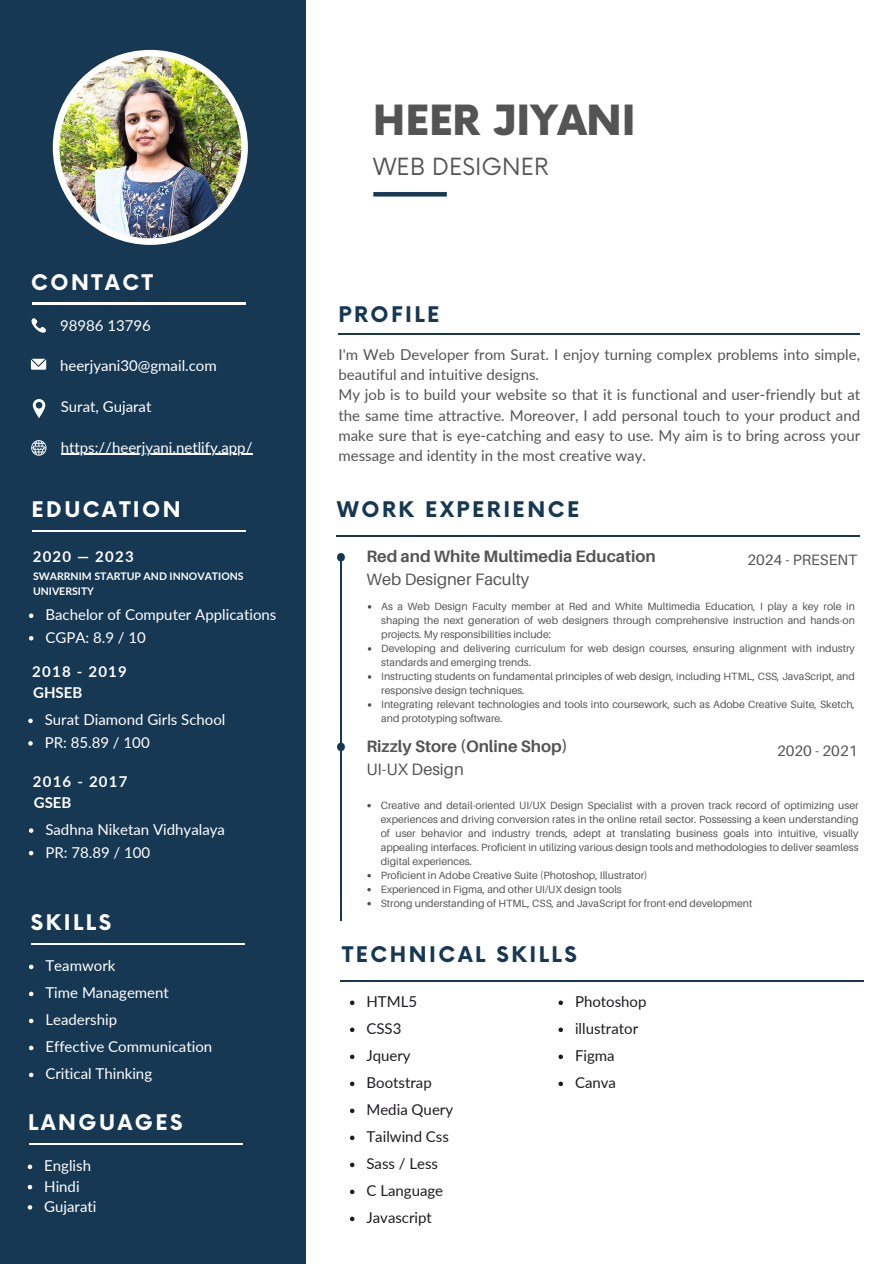
<style>
.page{position:relative;width:894px;height:1264px;background:#fff}
.page>*{position:absolute;margin:0;border:0;box-sizing:border-box;transform-origin:0 0}
.t1{font:900 40.5px "Now";color:#545454}
.t2{font:23.1px "Now";color:#545454}
.t3{font:700 21px "Now";letter-spacing:.12em;color:#163853}
.t4{font:700 21px "Now";letter-spacing:.12em;color:#fff}
.t5{font:700 16.5px "Aileron";color:#545454}
.t6{font:16.5px "Aileron";color:#545454}
.t7{font:15px/20.2px "Lato";color:#545454}
.t8{font:15px "Lato";color:#fff}
.t9{font:15px "Lato";color:#1e1c1f}
.t10{font:700 15px "Lato";letter-spacing:.08em;color:#fff}
.t11{font:15px "Aileron";color:#545454}
.t12{font:10.5px/14px "Aileron";color:#545454}
.t13{font:700 10.5px/15.8px "Lato";color:#fff}
</style>
<div class="page">
<div style="left:0;top:0;width:305px;height:1263px;background:#163853"></div>
<hr style="left:373px;top:192px;width:73px;height:4px;background:#163853">
<div style="left:53px;top:50px;width:195px;height:195px;background:#fff;border-radius:50%"></div>
<img style="left:59px;top:56px;width:182px;height:182px;border-radius:50%">
<svg style="left:31px;top:318px;width:15px;height:15px"></svg>
<svg style="left:31px;top:359px;width:15px;height:11px"></svg>
<svg style="left:33px;top:399px;width:12px;height:19px"></svg>
<hr style="left:32px;top:303px;width:214px;height:1px;background:#fff">
<svg style="left:31px;top:440px;width:15px;height:15px"></svg>
<hr style="left:32px;top:530px;width:214px;height:2px;background:#fff">
<hr style="left:32px;top:943px;width:213px;height:1px;background:#fff">
<hr style="left:29px;top:1143px;width:213px;height:1px;background:#fff">
<hr style="left:336px;top:535px;width:522px;height:1px;background:#163853">
<hr style="left:341px;top:980px;width:522px;height:1px;background:#163853">
<hr style="left:338px;top:333px;width:521px;height:1px;background:#163853">
<hr style="left:61px;top:454px;width:191px;height:1px;background:#fff">
<svg style="left:29px;top:964px;width:4px;height:5px"></svg>
<svg style="left:29px;top:991px;width:4px;height:5px"></svg>
<svg style="left:29px;top:1018px;width:4px;height:5px"></svg>
<svg style="left:29px;top:1045px;width:4px;height:5px"></svg>
<svg style="left:29px;top:1072px;width:4px;height:5px"></svg>
<svg style="left:29px;top:613px;width:4px;height:5px"></svg>
<svg style="left:29px;top:636px;width:4px;height:4px"></svg>
<svg style="left:28px;top:718px;width:5px;height:5px"></svg>
<svg style="left:28px;top:741px;width:5px;height:4px"></svg>
<svg style="left:29px;top:828px;width:4px;height:4px"></svg>
<svg style="left:29px;top:850px;width:4px;height:5px"></svg>
<svg style="left:28px;top:1164px;width:4px;height:5px"></svg>
<svg style="left:28px;top:1184px;width:4px;height:5px"></svg>
<svg style="left:28px;top:1205px;width:4px;height:4px"></svg>
<svg style="left:337px;top:553px;width:8px;height:8px"></svg>
<hr style="left:340px;top:557px;width:1px;height:363px;background:#163853">
<svg style="left:337px;top:742px;width:8px;height:9px"></svg>
<svg style="left:367px;top:804px;width:4px;height:3px"></svg>
<svg style="left:367px;top:874px;width:4px;height:3px"></svg>
<svg style="left:367px;top:888px;width:4px;height:3px"></svg>
<svg style="left:367px;top:902px;width:4px;height:3px"></svg>
<svg style="left:350px;top:1000px;width:4px;height:5px"></svg>
<svg style="left:350px;top:1027px;width:4px;height:5px"></svg>
<svg style="left:350px;top:1054px;width:4px;height:5px"></svg>
<svg style="left:350px;top:1081px;width:4px;height:5px"></svg>
<svg style="left:350px;top:1108px;width:4px;height:5px"></svg>
<svg style="left:350px;top:1135px;width:4px;height:5px"></svg>
<svg style="left:350px;top:1162px;width:4px;height:5px"></svg>
<svg style="left:350px;top:1189px;width:4px;height:5px"></svg>
<svg style="left:350px;top:1216px;width:4px;height:5px"></svg>
<svg style="left:558px;top:1000px;width:5px;height:5px"></svg>
<svg style="left:558px;top:1027px;width:5px;height:5px"></svg>
<svg style="left:558px;top:1054px;width:5px;height:5px"></svg>
<svg style="left:558px;top:1081px;width:5px;height:5px"></svg>
<p class="t4" style="left:31px;top:271px;width:123px">CONTACT</p>
<p class="t8" style="left:60px;top:316px;width:92px">98986 13796</p>
<p class="t8" style="left:60px;top:356px;width:158px">heerjyani30@gmail.com</p>
<p class="t8" style="left:61px;top:397px;width:92px">Surat, Gujarat</p>
<p class="t8" style="left:61px;top:438px;width:193px">https://heerjyani.netlify.app/</p>
<h2 class="t4" style="left:31px;top:498px;width:151px">EDUCATION</h2>
<p class="t10" style="left:33px;top:547px;width:102px">2020 — 2023</p>
<h6 class="t13" style="left:33px;top:567px;width:212px">SWARRNIM STARTUP AND INNOVATIONS<br>UNIVERSITY</h6>
<p class="t8" style="left:45px;top:605px;width:232px">Bachelor of Computer Applications</p>
<p class="t8" style="left:45px;top:628px;width:102px">CGPA: 8.9 / 10</p>
<h6 class="t10" style="left:32px;top:662px;width:96px">2018 - 2019</h6>
<p class="t10" style="left:33px;top:683px;width:51px">GHSEB</p>
<h2 class="t8" style="left:45px;top:710px;width:182px">Surat Diamond Girls School</h2>
<p class="t8" style="left:45px;top:733px;width:106px">PR: 85.89 / 100</p>
<p class="t10" style="left:33px;top:771px;width:96px">2016 - 2017</p>
<p class="t10" style="left:34px;top:793px;width:39px">GSEB</p>
<p class="t8" style="left:45px;top:820px;width:181px">Sadhna Niketan Vidhyalaya</p>
<p class="t8" style="left:45px;top:842px;width:106px">PR: 78.89 / 100</p>
<p class="t4" style="left:31px;top:910px;width:82px">SKILLS</p>
<h2 class="t8" style="left:45px;top:956px;width:71px">Teamwork</h2>
<h6 class="t8" style="left:45px;top:983px;width:125px">Time Management</h6>
<p class="t8" style="left:45px;top:1010px;width:73px">Leadership</p>
<p class="t8" style="left:45px;top:1037px;width:168px">Effective Communication</p>
<p class="t8" style="left:45px;top:1064px;width:108px">Critical Thinking</p>
<p class="t4" style="left:28px;top:1110px;width:156px">LANGUAGES</p>
<p class="t8" style="left:44px;top:1156px;width:48px">English</p>
<p class="t8" style="left:44px;top:1176px;width:37px">Hindi</p>
<h2 class="t8" style="left:44px;top:1196px;width:54px">Gujarati</h2>
<p class="t1" style="left:373px;top:98px;width:264px">HEER JIYANI</p>
<p class="t2" style="left:373px;top:154px;width:177px">WEB DESIGNER</p>
<h1 class="t3" style="left:338px;top:303px;width:102px">PROFILE</h1>
<h3 class="t7" style="left:338px;top:344px;width:523px">I'm Web Developer from Surat. I enjoy turning complex problems into simple, beautiful and intuitive designs.</h3>
<h2 class="t7" style="left:338px;top:384px;width:523px;text-align:justify">My job is to build your website so that it is functional and user-friendly but at the same time attractive. Moreover, I add personal touch to your product and make sure that is eye-catching and easy to use. My aim is to bring across your message and identity in the most creative way.</h2>
<p class="t3" style="left:337px;top:498px;width:243px">WORK EXPERIENCE</p>
<p class="t5" style="left:366px;top:545px;width:291px">Red and White Multimedia Education</p>
<p class="t11" style="left:747px;top:550px;width:111px">2024 - PRESENT</p>
<h2 class="t6" style="left:366px;top:568px;width:164px">Web Designer Faculty</h2>
<p class="t12" style="left:381px;top:599px;width:475px;text-align:justify">As a Web Design Faculty member at Red and White Multimedia Education, I play a key role in shaping the next generation of web designers through comprehensive instruction and hands-on projects. My responsibilities include:</p>
<p class="t12" style="left:381px;top:641px;width:475px">Developing and delivering curriculum for web design courses, ensuring alignment with industry standards and emerging trends.</p>
<p class="t12" style="left:381px;top:669px;width:475px">Instructing students on fundamental principles of web design, including HTML, CSS, JavaScript, and responsive design techniques.</p>
<p class="t12" style="left:381px;top:697px;width:475px">Integrating relevant technologies and tools into coursework, such as Adobe Creative Suite, Sketch, and prototyping software.</p>
<p class="t5" style="left:366px;top:736px;width:203px">Rizzly Store (Online Shop)</p>
<h6 class="t11" style="left:777px;top:741px;width:82px">2020 - 2021</h6>
<h5 class="t6" style="left:366px;top:759px;width:99px">UI-UX Design</h5>
<h6 class="t12" style="left:381px;top:798px;width:479px;text-align:justify">Creative and detail-oriented UI/UX Design Specialist with a proven track record of optimizing user experiences and driving conversion rates in the online retail sector. Possessing a keen understanding of user behavior and industry trends, adept at translating business goals into intuitive, visually appealing interfaces. Proficient in utilizing various design tools and methodologies to deliver seamless digital experiences.</h6>
<p class="t12" style="left:381px;top:868px;width:268px">Proficient in Adobe Creative Suite (Photoshop, Illustrator)</p>
<p class="t12" style="left:381px;top:882px;width:242px">Experienced in Figma, and other UI/UX design tools</p>
<p class="t12" style="left:381px;top:896px;width:373px">Strong understanding of HTML, CSS, and JavaScript for front-end development</p>
<p class="t3" style="left:342px;top:943px;width:236px">TECHNICAL SKILLS</p>
<p class="t9" style="left:366px;top:992px;width:52px">HTML5</p>
<p class="t9" style="left:366px;top:1019px;width:36px">CSS3</p>
<p class="t9" style="left:366px;top:1046px;width:46px">Jquery</p>
<h2 class="t9" style="left:366px;top:1073px;width:67px">Bootstrap</h2>
<p class="t9" style="left:366px;top:1100px;width:88px">Media Query</p>
<p class="t9" style="left:366px;top:1127px;width:84px">Tailwind Css</p>
<p class="t9" style="left:366px;top:1154px;width:73px">Sass / Less</p>
<p class="t9" style="left:366px;top:1181px;width:78px">C Language</p>
<p class="t9" style="left:366px;top:1208px;width:67px">Javascript</p>
<p class="t9" style="left:575px;top:992px;width:73px">Photoshop</p>
<p class="t9" style="left:575px;top:1019px;width:65px">illustrator</p>
<p class="t9" style="left:575px;top:1046px;width:41px">Figma</p>
<p class="t9" style="left:575px;top:1073px;width:43px">Canva</p>
</div>
